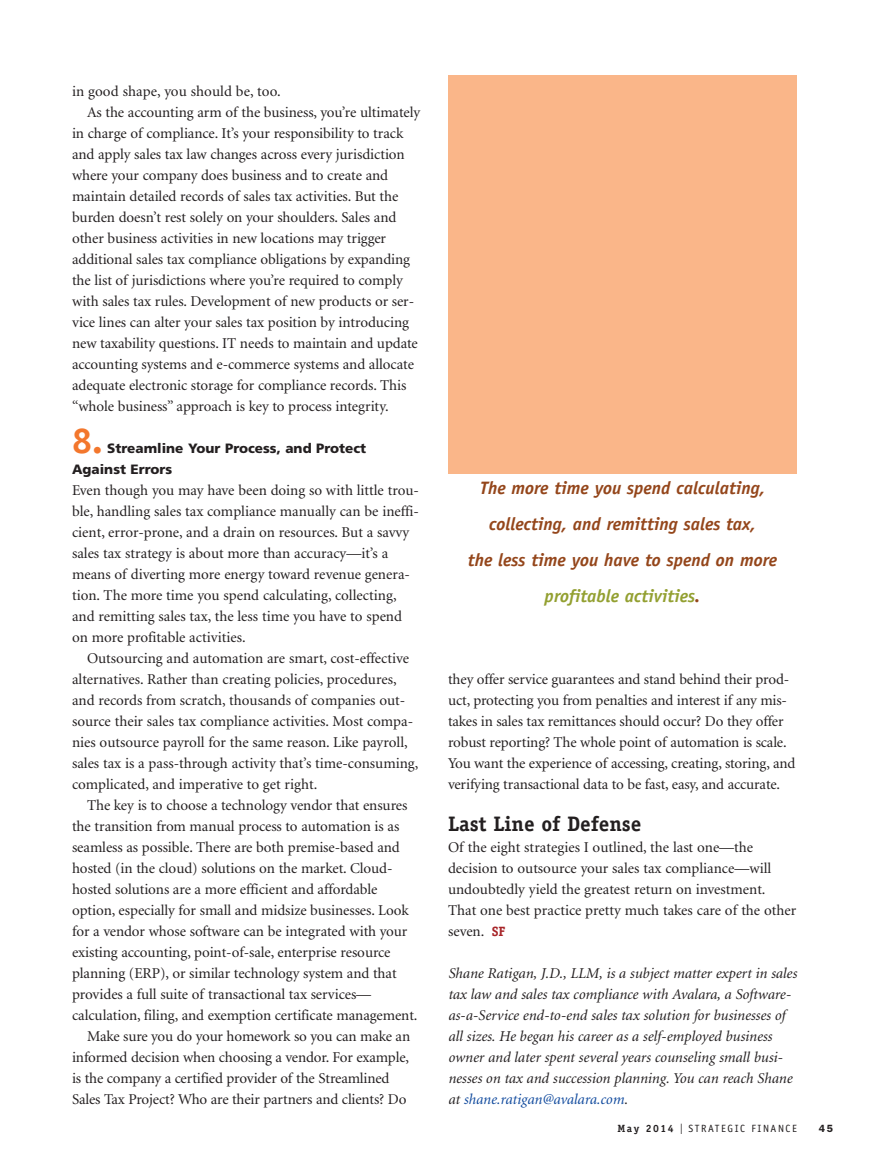
<style>
.page{position:relative;width:878px;height:1161px;background:#fff}
.page>*{position:absolute;margin:0;border:0;box-sizing:border-box;transform-origin:0 0}
.t1{font:700 36px "Officina Sans";color:#f3772d}
.t2{font:700 21px "Officina Serif";color:#231f20}
.t3{font:italic 700 18px/36px "Officina Sans";color:#94461b;text-align:center}
.t4{font:15px/21px "Minion";letter-spacing:-.005em;color:#231f20}
.t5{font:italic 15px/21px "Minion";color:#231f20}
.t6{font:900 13.5px/21px "Frutiger";color:#231f20}
.t7{font:10.5px "Officina Sans";letter-spacing:.15em;color:#231f20}
.t8{font:600 10.5px "Franklin Gothic";color:#231f20}
.s1{color:#93a031}
.s2{font-family:"Officina Serif";font-weight:700;font-size:13.5px;color:#a72428}
.s3{color:#0f499d}
.s4{font-family:"Officina Serif";font-weight:700}
.s5{font-family:"Franklin Gothic";font-size:15px}
</style>
<div class="page">
<div style="left:448px;top:75px;width:348px;height:398px;background:#fab689"></div>
<p class="t4" style="left:72px;top:82px;width:210px">in good shape, you should be, too.</p>
<p class="t4" style="left:87px;top:103px;width:334px">As the accounting arm of the business, you’re ultimately</p>
<p class="t4" style="left:72px;top:124px;width:333px">in charge of compliance. It’s your responsibility to track</p>
<p class="t4" style="left:72px;top:145px;width:334px">and apply sales tax law changes across every jurisdiction</p>
<p class="t4" style="left:72px;top:166px;width:317px">where your company does business and to create and</p>
<p class="t4" style="left:72px;top:187px;width:328px">maintain detailed records of sales tax activities. But the</p>
<p class="t4" style="left:72px;top:208px;width:326px">burden doesn’t rest solely on your shoulders. Sales and</p>
<p class="t4" style="left:72px;top:229px;width:315px">other business activities in new locations may trigger</p>
<p class="t4" style="left:72px;top:250px;width:339px">additional sales tax compliance obligations by expanding</p>
<p class="t4" style="left:72px;top:271px;width:332px">the list of jurisdictions where you’re required to comply</p>
<p class="t4" style="left:72px;top:292px;width:343px">with sales tax rules. Development of new products or ser-</p>
<p class="t4" style="left:72px;top:313px;width:338px">vice lines can alter your sales tax position by introducing</p>
<p class="t4" style="left:72px;top:334px;width:347px">new taxability questions. IT needs to maintain and update</p>
<p class="t4" style="left:72px;top:355px;width:343px">accounting systems and e-commerce systems and allocate</p>
<p class="t4" style="left:72px;top:376px;width:336px">adequate electronic storage for compliance records. This</p>
<p class="t4" style="left:72px;top:397px;width:318px">“whole business” approach is key to process integrity.</p>
<h1 class="t1" style="left:72px;top:427px;width:32px">8.</h1>
<p class="t6" style="left:72px;top:439px;width:296px;text-indent:35px">Streamline Your Process, and Protect<br>Against Errors</p>
<p class="t4" style="left:72px;top:481px;width:348px">Even though you may have been doing so with little trou&shy;ble, handling sales tax compliance manually can be ineffi&shy;cient, error-prone, and a drain on resources. But a savvy sales tax strategy is about more than accuracy—it’s a means of diverting more energy toward revenue genera&shy;tion. The more time you spend calculating, collecting, and remitting sales tax, the less time you have to spend on more profitable activities.</p>
<p class="t4" style="left:72px;top:649px;width:348px;text-indent:15px">Outsourcing and automation are smart, cost-effective alternatives. Rather than creating policies, procedures, and records from scratch, thousands of companies out&shy;source their sales tax compliance activities. Most compa&shy;nies outsource payroll for the same reason. Like payroll, sales tax is a pass-through activity that’s time-consuming, complicated, and imperative to get right.</p>
<p class="t4" style="left:87px;top:796px;width:322px">The key is to choose a technology vendor that ensures</p>
<p class="t4" style="left:72px;top:817px;width:329px">the transition from manual process to automation is as</p>
<p class="t4" style="left:72px;top:838px;width:329px">seamless as possible. There are both premise-based and</p>
<p class="t4" style="left:72px;top:859px;width:322px">hosted (in the cloud) solutions on the market. Cloud-</p>
<p class="t4" style="left:72px;top:880px;width:307px">hosted solutions are a more efficient and affordable</p>
<p class="t4" style="left:72px;top:901px;width:338px">option, especially for small and midsize businesses. Look</p>
<p class="t4" style="left:72px;top:922px;width:337px">for a vendor whose software can be integrated with your</p>
<p class="t4" style="left:72px;top:943px;width:320px">existing accounting, point-of-sale, enterprise resource</p>
<p class="t4" style="left:72px;top:964px;width:326px">planning (ERP), or similar technology system and that</p>
<p class="t4" style="left:72px;top:985px;width:301px">provides a full suite of transactional tax services—</p>
<p class="t4" style="left:72px;top:1006px;width:347px">calculation, filing, and exemption certificate management.</p>
<p class="t4" style="left:87px;top:1027px;width:324px">Make sure you do your homework so you can make an</p>
<p class="t4" style="left:72px;top:1048px;width:338px">informed decision when choosing a vendor. For example,</p>
<p class="t4" style="left:72px;top:1069px;width:319px">is the company a certified provider of the Streamlined</p>
<p class="t4" style="left:72px;top:1090px;width:336px">Sales Tax Project? Who are their partners and clients? Do</p>
<p class="t3" style="left:467px;top:471px;width:311px">The more time you spend calculating, collecting, and remitting sales tax,<br>the less time you have to spend on more <span class="s1">profitable activities</span>.</p>
<p class="t4" style="left:448px;top:670px;width:349px">they offer service guarantees and stand behind their prod&shy;uct, protecting you from penalties and interest if any mis&shy;takes in sales tax remittances should occur? Do they offer robust reporting? The whole point of automation is scale.<br>You want the experience of accessing, creating, storing, and verifying transactional data to be fast, easy, and accurate.</p>
<h2 class="t2" style="left:448px;top:816px;width:195px">Last Line of Defense</h2>
<p class="t4" style="left:448px;top:838px;width:350px">Of the eight strategies I outlined, the last one—the decision to outsource your sales tax compliance—will undoubtedly yield the greatest return on investment.<br>That one best practice pretty much takes care of the other seven. <span class="s2">SF</span></p>
<p class="t5" style="left:448px;top:964px;width:350px">Shane Ratigan, J.D., LLM, is a subject matter expert in sales tax law and sales tax compliance with Avalara, a Software&shy;as-a-Service end-to-end sales tax solution for businesses of all sizes. He began his career as a self-employed business owner and later spent several years counseling small busi&shy;nesses on tax and succession planning. You can reach Shane at <span class="s3">shane.ratigan@avalara.com</span>.</p>
<p class="t7" style="left:617px;top:1125px;width:181px"><span class="s4">May 2014</span> <span class="s5">I</span> STRATEGIC FINANCE</p>
<p class="t8" style="left:818px;top:1125px;width:16px">45</p>
</div>
